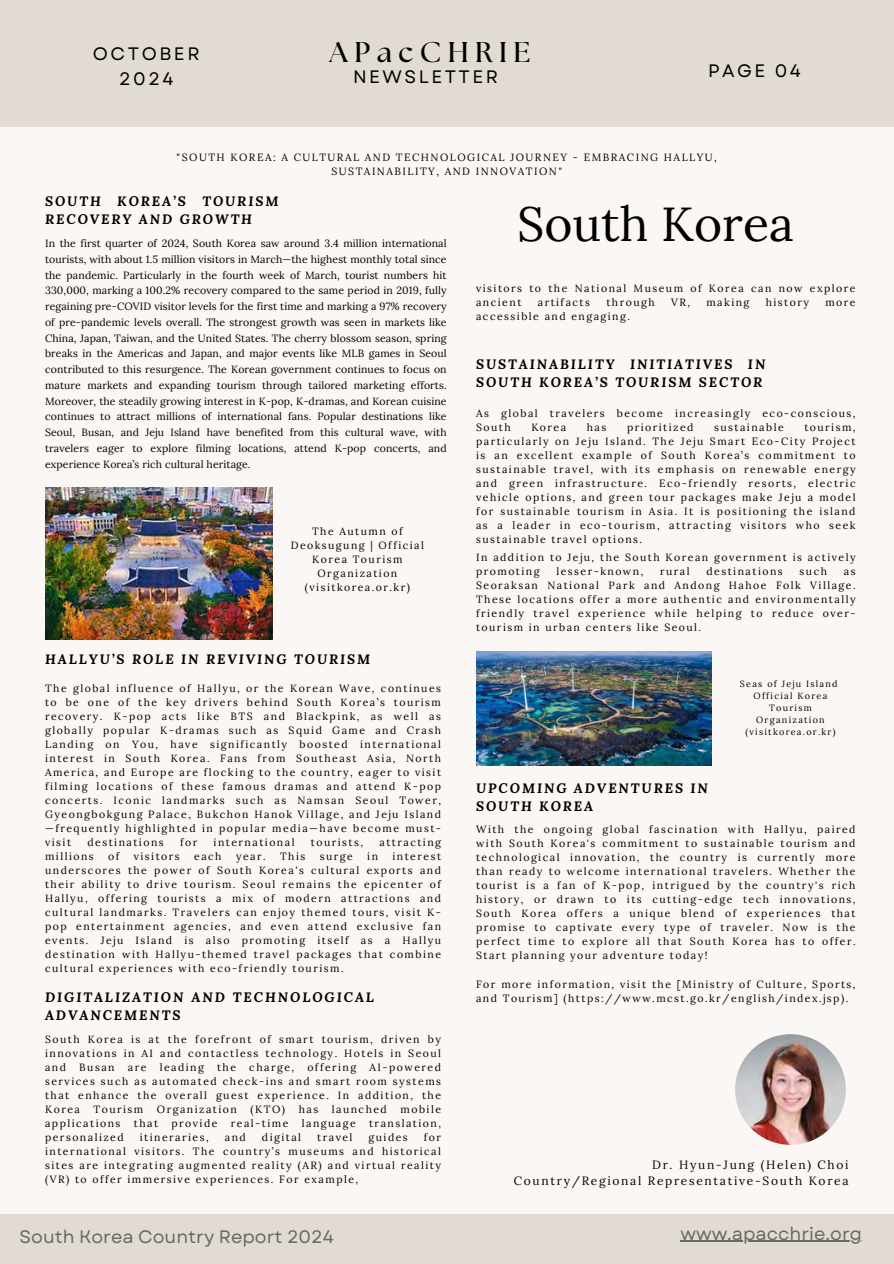
<style>
.page{position:relative;width:894px;height:1264px;background:#fff}
.page>*{position:absolute;margin:0;border:0;box-sizing:border-box;transform-origin:0 0}
.t1{font:48px "Lora";color:#000}
.t2{font:700 28.5px "The Seasons";letter-spacing:.225em;color:#000}
.t3{font:18px "Garet";color:#686865}
.t4{font:18px/24.8px "Garet";letter-spacing:.14em;color:#000;text-align:center}
.t5{font:italic 700 13.5px/18px "Lora";letter-spacing:.14em;color:#000}
.t6{font:12px/16px "Lora";letter-spacing:.14em;color:#000;text-align:right}
.t7{font:10.5px/14px "Lora";letter-spacing:.14em;color:#000;text-align:justify}
.t8{font:9px/12px "Lora";letter-spacing:.14em;color:#000;text-align:center}
</style>
<div class="page">
<div style="left:0;top:0;width:893px;height:1263px;background:#faf7f5"></div>
<div style="left:0;top:1214px;width:893px;height:49px;background:#e1dbd3"></div>
<div style="left:1px;top:0;width:892px;height:127px;background:#e1dbd3"></div>
<hr style="left:680px;top:1240px;width:181px;height:1px;background:#686865">
<img style="left:45px;top:488px;width:227px;height:152px">
<img style="left:476px;top:651px;width:235px;height:114px">
<img style="left:735px;top:1034px;width:110px;height:110px;border-radius:50%">
<h4 class="t4" style="left:93px;top:41px;width:108px">OCTOBER<br>2024</h4>
<h2 class="t2" style="left:329px;top:39px;width:202px">APacCHRIE</h2>
<h3 class="t4" style="left:353px;top:65px;width:147px">NEWSLETTER</h3>
<h3 class="t4" style="left:707px;top:58px;width:94px">PAGE 04</h3>
<p class="t7" style="left:177px;top:150px;width:541px;text-align:center">"SOUTH KOREA: A CULTURAL AND TECHNOLOGICAL JOURNEY - EMBRACING HALLYU,<br>SUSTAINABILITY, AND INNOVATION"</p>
<p class="t5" style="left:45px;top:192px;width:235px">SOUTH KOREA’S TOURISM<br>RECOVERY AND GROWTH</p>
<h5 class="t7" style="left:45px;top:235px;width:403px;line-height:15.8px">In the first quarter of 2024, South Korea saw around 3.4 million international tourists, with about 1.5 million visitors in March—the highest monthly total since the pandemic. Particularly in the fourth week of March, tourist numbers hit 330,000, marking a 100.2% recovery compared to the same period in 2019, fully regaining pre-COVID visitor levels for the first time and marking a 97% recovery of pre-pandemic levels overall. The strongest growth was seen in markets like China, Japan, Taiwan, and the United States. The cherry blossom season, spring breaks in the Americas and Japan, and major events like MLB games in Seoul contributed to this resurgence. The Korean government continues to focus on mature markets and expanding tourism through tailored marketing efforts.<br>Moreover, the steadily growing interest in K-pop, K-dramas, and Korean cuisine continues to attract millions of international fans. Popular destinations like Seoul, Busan, and Jeju Island have benefited from this cultural wave, with travelers eager to explore filming locations, attend K-pop concerts, and experience Korea’s rich cultural heritage.</h5>
<p class="t7" style="left:290px;top:524px;width:135px;text-align:center">The Autumn of<br>Deoksugung | Official<br>Korea Tourism<br>Organization (visitkorea.or.kr)</p>
<p class="t5" style="left:45px;top:650px;width:327px">HALLYU’S ROLE IN REVIVING TOURISM</p>
<h1 class="t7" style="left:45px;top:681px;width:397px">The global influence of Hallyu, or the Korean Wave, continues to be one of the key drivers behind South Korea’s tourism recovery. K-pop acts like BTS and Blackpink, as well as globally popular K-dramas such as Squid Game and Crash Landing on You, have significantly boosted international interest in South Korea. Fans from Southeast Asia, North America, and Europe are flocking to the country, eager to visit filming locations of these famous dramas and attend K-pop concerts. Iconic landmarks such as Namsan Seoul Tower, Gyeongbokgung Palace, Bukchon Hanok Village, and Jeju Island —frequently highlighted in popular media—have become must&shy;visit</h1>
<h1 class="t7" style="left:87px;top:835px;width:78px">destinations</h1>
<h1 class="t7" style="left:180px;top:835px;width:19px">for</h1>
<h1 class="t7" style="left:213px;top:835px;width:82px">international</h1>
<h1 class="t7" style="left:311px;top:835px;width:54px">tourists,</h1>
<h1 class="t7" style="left:379px;top:835px;width:63px">attracting</h1>
<h1 class="t7" style="left:45px;top:849px;width:50px">millions</h1>
<h1 class="t7" style="left:108px;top:849px;width:13px">of</h1>
<h1 class="t7" style="left:134px;top:849px;width:47px">visitors</h1>
<h1 class="t7" style="left:194px;top:849px;width:29px">each</h1>
<h1 class="t7" style="left:236px;top:849px;width:31px">year.</h1>
<h1 class="t7" style="left:280px;top:849px;width:27px">This</h1>
<h1 class="t7" style="left:320px;top:849px;width:35px">surge</h1>
<h1 class="t7" style="left:367px;top:849px;width:12px">in</h1>
<h1 class="t7" style="left:45px;top:849px;width:397px;text-indent:347px">interest underscores the power of South Korea's cultural exports and their ability to drive tourism. Seoul remains the epicenter of Hallyu, offering tourists a mix of modern attractions and cultural landmarks. Travelers can enjoy themed tours, visit K&shy;pop entertainment agencies, and even attend exclusive fan events. Jeju Island is also promoting itself as a Hallyu destination with Hallyu-themed travel packages that combine cultural experiences with eco-friendly tourism.</h1>
<p class="t5" style="left:45px;top:987px;width:330px">DIGITALIZATION AND TECHNOLOGICAL<br>ADVANCEMENTS</p>
<p class="t7" style="left:45px;top:1031px;width:397px">South Korea is at the forefront of smart tourism, driven by innovations in AI and contactless technology. Hotels in Seoul and</p>
<p class="t7" style="left:79px;top:1059px;width:37px">Busan</p>
<p class="t7" style="left:128px;top:1059px;width:20px">are</p>
<p class="t7" style="left:160px;top:1059px;width:46px">leading</p>
<p class="t7" style="left:217px;top:1059px;width:20px">the</p>
<p class="t7" style="left:249px;top:1059px;width:46px">charge,</p>
<p class="t7" style="left:307px;top:1059px;width:50px">offering</p>
<p class="t7" style="left:45px;top:1059px;width:397px;text-indent:324px">AI-powered services such as automated check-ins and smart room systems that enhance the overall guest experience. In addition, the Korea</p>
<p class="t7" style="left:93px;top:1101px;width:51px">Tourism</p>
<p class="t7" style="left:157px;top:1101px;width:81px">Organization</p>
<p class="t7" style="left:250px;top:1101px;width:36px">(KTO)</p>
<p class="t7" style="left:298px;top:1101px;width:21px">has</p>
<p class="t7" style="left:332px;top:1101px;width:57px">launched</p>
<p class="t7" style="left:400px;top:1101px;width:42px">mobile</p>
<p class="t7" style="left:45px;top:1115px;width:77px">applications</p>
<p class="t7" style="left:134px;top:1115px;width:26px">that</p>
<p class="t7" style="left:171px;top:1115px;width:47px">provide</p>
<p class="t7" style="left:231px;top:1115px;width:59px">real-time</p>
<p class="t7" style="left:302px;top:1115px;width:55px">language</p>
<p class="t7" style="left:369px;top:1115px;width:73px">translation,</p>
<p class="t7" style="left:45px;top:1129px;width:80px">personalized</p>
<p class="t7" style="left:140px;top:1129px;width:70px">itineraries,</p>
<p class="t7" style="left:225px;top:1129px;width:23px">and</p>
<p class="t7" style="left:262px;top:1129px;width:41px">digital</p>
<p class="t7" style="left:317px;top:1129px;width:37px">travel</p>
<p class="t7" style="left:368px;top:1129px;width:41px">guides</p>
<p class="t7" style="left:45px;top:1129px;width:397px;text-indent:378px">for international visitors. The country’s museums and historical sites are integrating augmented reality (AR) and virtual reality (VR) to offer immersive experiences. For example,</p>
<h4 class="t3" style="left:20px;top:1223px;width:315px">South Korea Country Report 2024</h4>
<h5 class="t1" style="left:517px;top:193px;width:278px">South Korea</h5>
<h6 class="t7" style="left:476px;top:281px;width:381px">visitors to the National Museum of Korea can now explore ancient</h6>
<h6 class="t7" style="left:537px;top:295px;width:54px">artifacts</h6>
<h6 class="t7" style="left:606px;top:295px;width:50px">through</h6>
<h6 class="t7" style="left:670px;top:295px;width:21px">VR,</h6>
<h6 class="t7" style="left:706px;top:295px;width:44px">making</h6>
<h6 class="t7" style="left:765px;top:295px;width:45px">history</h6>
<h6 class="t7" style="left:825px;top:295px;width:32px">more</h6>
<h6 class="t7" style="left:476px;top:309px;width:155px">accessible and engaging.</h6>
<h5 class="t5" style="left:476px;top:355px;width:291px">SUSTAINABILITY INITIATIVES IN<br>SOUTH KOREA’S TOURISM SECTOR</h5>
<h5 class="t7" style="left:476px;top:406px;width:381px">As global travelers become increasingly eco-conscious,<br>South</h5>
<h5 class="t7" style="left:531px;top:420px;width:36px">Korea</h5>
<h5 class="t7" style="left:586px;top:420px;width:21px">has</h5>
<h5 class="t7" style="left:626px;top:420px;width:68px">prioritized</h5>
<h5 class="t7" style="left:714px;top:420px;width:71px">sustainable</h5>
<h5 class="t7" style="left:476px;top:420px;width:381px;text-indent:328px">tourism, particularly on Jeju Island. The Jeju Smart Eco-City Project is an excellent example of South Korea’s commitment to sustainable travel, with its emphasis on renewable energy and green infrastructure. Eco-friendly resorts, electric vehicle options, and green tour packages make Jeju a model for sustainable tourism in Asia. It is positioning the island as a leader in eco-tourism, attracting visitors who seek sustainable travel options.</h5>
<p class="t7" style="left:476px;top:550px;width:381px">In addition to Jeju, the South Korean government is actively promoting</p>
<p class="t7" style="left:556px;top:564px;width:88px">lesser-known,</p>
<p class="t7" style="left:660px;top:564px;width:31px">rural</p>
<p class="t7" style="left:706px;top:564px;width:78px">destinations</p>
<p class="t7" style="left:799px;top:564px;width:29px">such</p>
<p class="t7" style="left:476px;top:564px;width:381px;text-indent:367px">as Seoraksan National Park and Andong Hahoe Folk Village.<br>These locations offer a more authentic and environmentally friendly travel experience while helping to reduce over&shy;tourism in urban centers like Seoul.</p>
<h5 class="t5" style="left:476px;top:779px;width:233px">UPCOMING ADVENTURES IN<br>SOUTH KOREA</h5>
<p class="t8" style="left:739px;top:677px;width:99px">Seas of Jeju Island</p>
<p class="t8" style="left:745px;top:689px;width:92px">Official Korea<br>Tourism<br>Organization (visitkorea.or.kr)</p>
<p class="t7" style="left:476px;top:822px;width:381px">With the ongoing global fascination with Hallyu, paired with South Korea's commitment to sustainable tourism and technological innovation, the country is currently more than ready to welcome international travelers. Whether the tourist is a fan of K-pop, intrigued by the country's rich history, or drawn to its cutting-edge tech innovations, South Korea offers a unique blend of experiences that promise to captivate every type of traveler. Now is the perfect time to explore all that South Korea has to offer.<br>Start planning your adventure today!</p>
<p class="t7" style="left:476px;top:977px;width:381px">For more information, visit the [Ministry of Culture, Sports, and Tourism] (https://www.mcst.go.kr/english/index.jsp).</p>
<p class="t6" style="left:513px;top:1156px;width:336px">Dr. Hyun-Jung (Helen) Choi<br>Country/Regional Representative-South Korea</p>
<h3 class="t3" style="left:680px;top:1220px;width:183px">www.apacchrie.org</h3>
</div>
